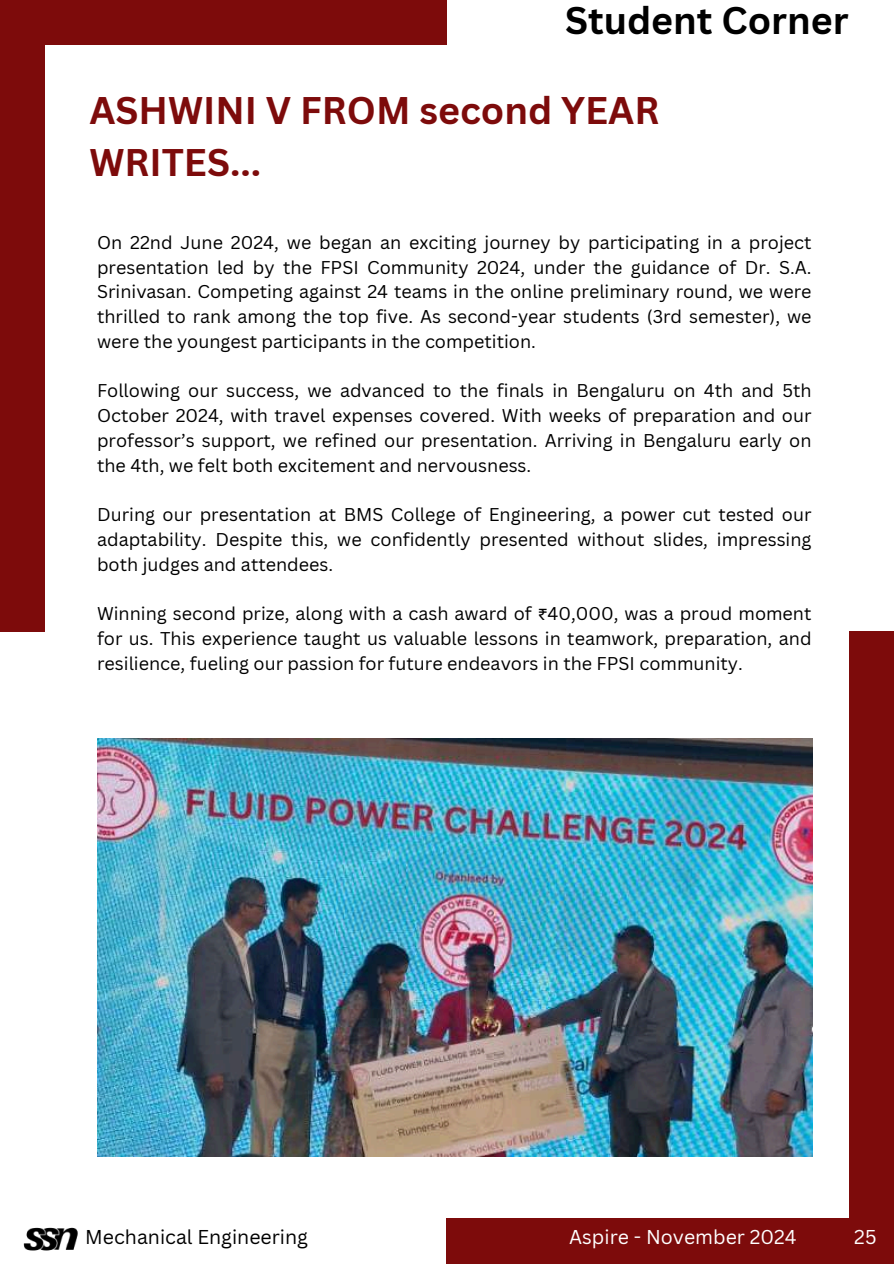
<style>
.page{position:relative;width:894px;height:1264px;background:#fff}
.page>*{position:absolute;margin:0;border:0;box-sizing:border-box;transform-origin:0 0}
.t1{font:700 37.5px/51.8px "Canva Sans";color:#7d0b0b}
.t2{font:700 37.5px "Canva Sans";color:#000}
.t3{font:19.5px "Canva Sans";color:#000}
.t4{font:19.5px "Canva Sans";color:#fff}
.t5{font:18px/24.8px "Canva Sans";color:#000;text-align:justify}
.s1{font-family:"Noto Sans Gurmukhi"}
</style>
<div class="page">
<img style="left:23px;top:1227px;width:55px;height:24px">
<div style="left:0;top:0;width:446px;height:44px;background:#7d0b0b"></div>
<div style="left:0;top:0;width:44px;height:631px;background:#7d0b0b"></div>
<div style="left:446px;top:1218px;width:447px;height:45px;background:#7d0b0b"></div>
<div style="left:848px;top:631px;width:45px;height:632px;background:#7d0b0b"></div>
<img style="left:97px;top:739px;width:714px;height:417px">
<h1 class="t2" style="left:565px;top:-6px;width:285px">Student Corner</h1>
<h1 class="t1" style="left:89px;top:84px;width:571px">ASHWINI V FROM second YEAR<br>WRITES...</h1>
<p class="t5" style="left:97px;top:229px;width:715px">On 22nd June 2024, we began an exciting journey by participating in a project presentation led by the FPSI Community 2024, under the guidance of Dr. S.A.<br>Srinivasan. Competing against 24 teams in the online preliminary round, we were thrilled to rank among the top five. As second-year students (3rd semester), we were the youngest participants in the competition.</p>
<p class="t5" style="left:97px;top:378px;width:715px">Following our success, we advanced to the finals in Bengaluru on 4th and 5th October 2024, with travel expenses covered. With weeks of preparation and our professor’s support, we refined our presentation. Arriving in Bengaluru early on the 4th, we felt both excitement and nervousness.</p>
<p class="t5" style="left:97px;top:502px;width:715px">During our presentation at BMS College of Engineering, a power cut tested our adaptability. Despite this, we confidently presented without slides, impressing both judges and attendees.</p>
<p class="t5" style="left:97px;top:601px;width:715px">Winning second prize, along with a cash award of <span class="s1">₹</span>40,000, was a proud moment for us. This experience taught us valuable lessons in teamwork, preparation, and resilience, fueling our passion for future endeavors in the FPSI community.</p>
<p class="t3" style="left:85px;top:1222px;width:224px">Mechanical Engineering</p>
<p class="t4" style="left:569px;top:1222px;width:229px">Aspire - November 2024</p>
<p class="t4" style="left:854px;top:1222px;width:24px">25</p>
</div>
